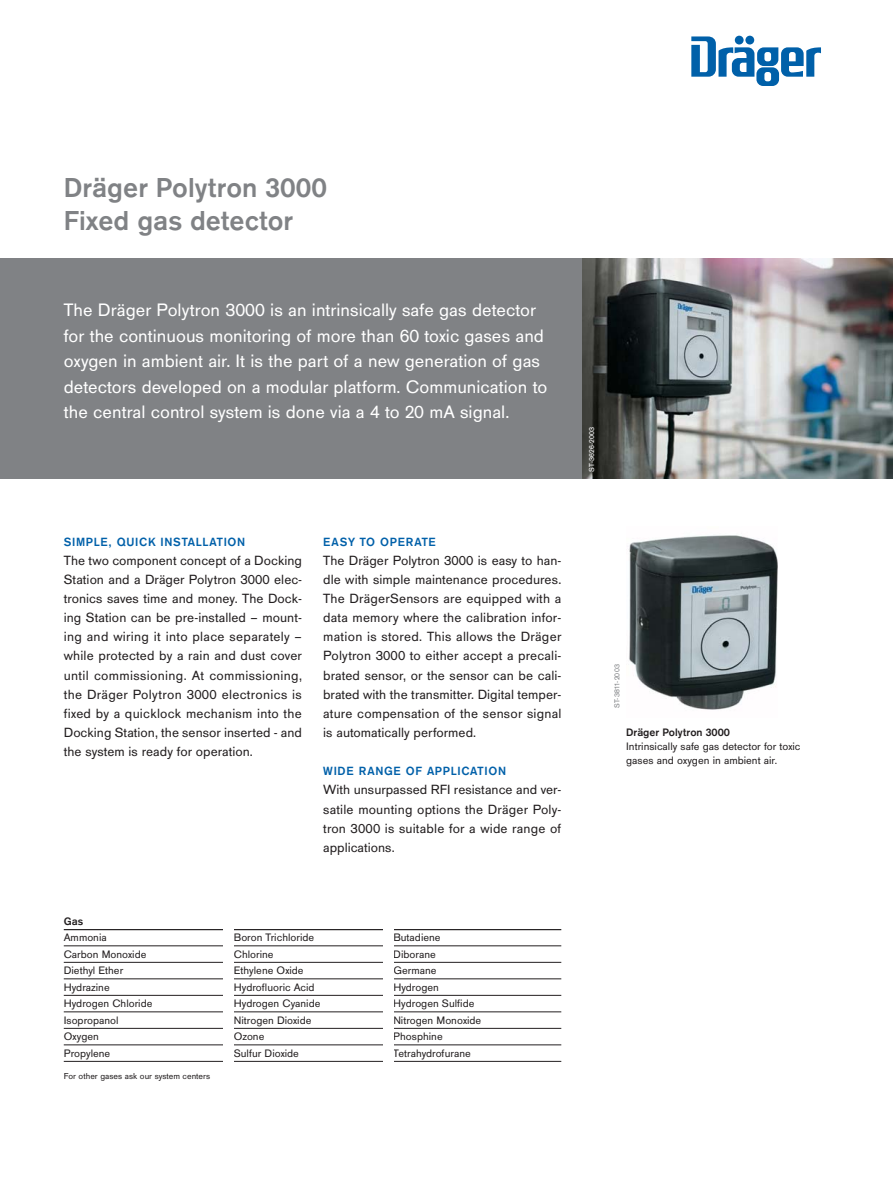
<style>
.page{position:relative;width:893px;height:1191px;background:#fff}
.page>*{position:absolute;margin:0;border:0;box-sizing:border-box;transform-origin:0 0}
.t1{font:700 28.5px/33px "Draeger San";color:#808285}
.t2{font:18.75px/25.5px "Draeger San";color:#fff}
.t3{font:13.8px/19.2px "Draeger San";color:#231f20;text-align:justify}
.t4{font:700 12.3px "Draeger San";letter-spacing:.055em;color:#0060a9}
.t5{font:11.25px "Draeger San Tab";color:#231f20}
.t6{font:11.25px/14.2px "Draeger San";color:#231f20}
.t7{font:700 11.25px "Draeger San";color:#231f20}
.t8{font:700 11.25px "Draeger San Tab";color:#231f20}
.t9{font:9px "Draeger San";color:#231f20}
.t10{font:7.5px "Draeger San";letter-spacing:.025em;color:#fff}
.t11{font:7.5px "Draeger San";letter-spacing:.025em;color:#808285}
</style>
<div class="page">
<div style="left:0;top:258px;width:625px;height:220px;background:#808285"></div>
<img style="left:583px;top:258px;width:310px;height:220px">
<img style="left:629px;top:535px;width:148px;height:175px">
<hr style="left:64px;top:929px;width:497px;height:1px;background:#231f20">
<hr style="left:64px;top:945px;width:497px;height:1px;background:#231f20">
<hr style="left:64px;top:962px;width:497px;height:1px;background:#231f20">
<hr style="left:64px;top:978px;width:497px;height:1px;background:#231f20">
<hr style="left:64px;top:995px;width:497px;height:1px;background:#231f20">
<hr style="left:64px;top:1011px;width:497px;height:1px;background:#231f20">
<hr style="left:64px;top:1028px;width:497px;height:1px;background:#231f20">
<hr style="left:64px;top:1044px;width:497px;height:1px;background:#231f20">
<hr style="left:64px;top:1061px;width:497px;height:1px;background:#231f20">
<div style="left:223px;top:916px;width:11px;height:154px;background:#fff"></div>
<div style="left:383px;top:916px;width:10px;height:154px;background:#fff"></div>
<svg style="left:691px;top:36px;width:130px;height:50px"></svg>
<div style="left:735px;top:36px;width:9px;height:8px;background:#0060a9;border-radius:50%"></div>
<div style="left:745px;top:36px;width:9px;height:8px;background:#0060a9;border-radius:50%"></div>
<h1 class="t1" style="left:64px;top:174px;width:265px">Dräger Polytron 3000<br>Fixed gas detector</h1>
<p class="t2" style="left:64px;top:299px;width:485px">The Dräger Polytron 3000 is an intrinsically safe gas detector for the continuous monitoring of more than 60 toxic gases and oxygen in ambient air. It is the part of a new generation of gas detectors developed on a modular platform. Communication to the central control system is done via a 4 to 20 mA signal.</p>
<p class="t4" style="left:64px;top:537px;width:183px">SIMPLE, QUICK INSTALLATION</p>
<p class="t3" style="left:64px;top:552px;width:240px">The two component concept of a Docking Station and a Dräger Polytron 3000 elec&shy;tronics saves time and money. The Dock&shy;ing Station can be pre-installed – mount&shy;ing and wiring it into place separately – while protected by a rain and dust cover until commissioning. At commissioning, the Dräger Polytron 3000 electronics is fixed by a quicklock mechanism into the Docking Station, the sensor inserted - and the system is ready for operation.</p>
<p class="t4" style="left:323px;top:537px;width:114px">EASY TO OPERATE</p>
<p class="t3" style="left:323px;top:552px;width:240px">The Dräger Polytron 3000 is easy to han&shy;dle with simple maintenance procedures.<br>The DrägerSensors are equipped with a data memory where the calibration infor&shy;mation is stored. This allows the Dräger Polytron 3000 to either accept a precali&shy;brated sensor, or the sensor can be cali&shy;brated with the transmitter. Digital temper&shy;ature compensation of the sensor signal is automatically performed.</p>
<p class="t4" style="left:323px;top:767px;width:184px">WIDE RANGE OF APPLICATION</p>
<p class="t3" style="left:323px;top:781px;width:240px">With unsurpassed RFI resistance and ver&shy;satile mounting options the Dräger Poly&shy;tron 3000 is suitable for a wide range of applications.</p>
<p class="t8" style="left:64px;top:914px;width:21px">Gas</p>
<p class="t5" style="left:64px;top:933px;width:45px">Ammonia</p>
<p class="t5" style="left:234px;top:933px;width:82px">Boron Trichloride</p>
<p class="t5" style="left:393px;top:933px;width:49px">Butadiene</p>
<p class="t5" style="left:64px;top:949px;width:84px">Carbon Monoxide</p>
<p class="t5" style="left:234px;top:949px;width:41px">Chlorine</p>
<p class="t5" style="left:393px;top:949px;width:44px">Diborane</p>
<p class="t5" style="left:64px;top:966px;width:61px">Diethyl Ether</p>
<p class="t5" style="left:234px;top:966px;width:71px">Ethylene Oxide</p>
<p class="t5" style="left:393px;top:966px;width:45px">Germane</p>
<p class="t5" style="left:64px;top:982px;width:47px">Hydrazine</p>
<p class="t5" style="left:234px;top:982px;width:82px">Hydrofluoric Acid</p>
<p class="t5" style="left:393px;top:982px;width:47px">Hydrogen</p>
<p class="t5" style="left:64px;top:999px;width:90px">Hydrogen Chloride</p>
<p class="t5" style="left:234px;top:999px;width:88px">Hydrogen Cyanide</p>
<p class="t5" style="left:393px;top:999px;width:83px">Hydrogen Sulfide</p>
<p class="t5" style="left:64px;top:1015px;width:56px">Isopropanol</p>
<p class="t5" style="left:234px;top:1015px;width:79px">Nitrogen Dioxide</p>
<p class="t5" style="left:393px;top:1015px;width:89px">Nitrogen Monoxide</p>
<p class="t5" style="left:64px;top:1032px;width:37px">Oxygen</p>
<p class="t5" style="left:234px;top:1032px;width:32px">Ozone</p>
<p class="t5" style="left:393px;top:1032px;width:51px">Phosphine</p>
<p class="t5" style="left:64px;top:1048px;width:48px">Propylene</p>
<p class="t5" style="left:234px;top:1048px;width:67px">Sulfur Dioxide</p>
<p class="t5" style="left:393px;top:1048px;width:79px">Tetrahydrofurane</p>
<p class="t9" style="left:64px;top:1072px;width:148px">For other gases ask our system centers</p>
<p class="t10" style="left:589px;top:472px;width:47px;rotate:-90deg">ST-3626-2003</p>
<p class="t11" style="left:614px;top:708px;width:45px;rotate:-90deg">ST-3811-2003</p>
<p class="t7" style="left:626px;top:728px;width:105px">Dräger Polytron 3000</p>
<p class="t6" style="left:626px;top:740px;width:176px">Intrinsically safe gas detector for toxic gases and oxygen in ambient air.</p>
</div>
